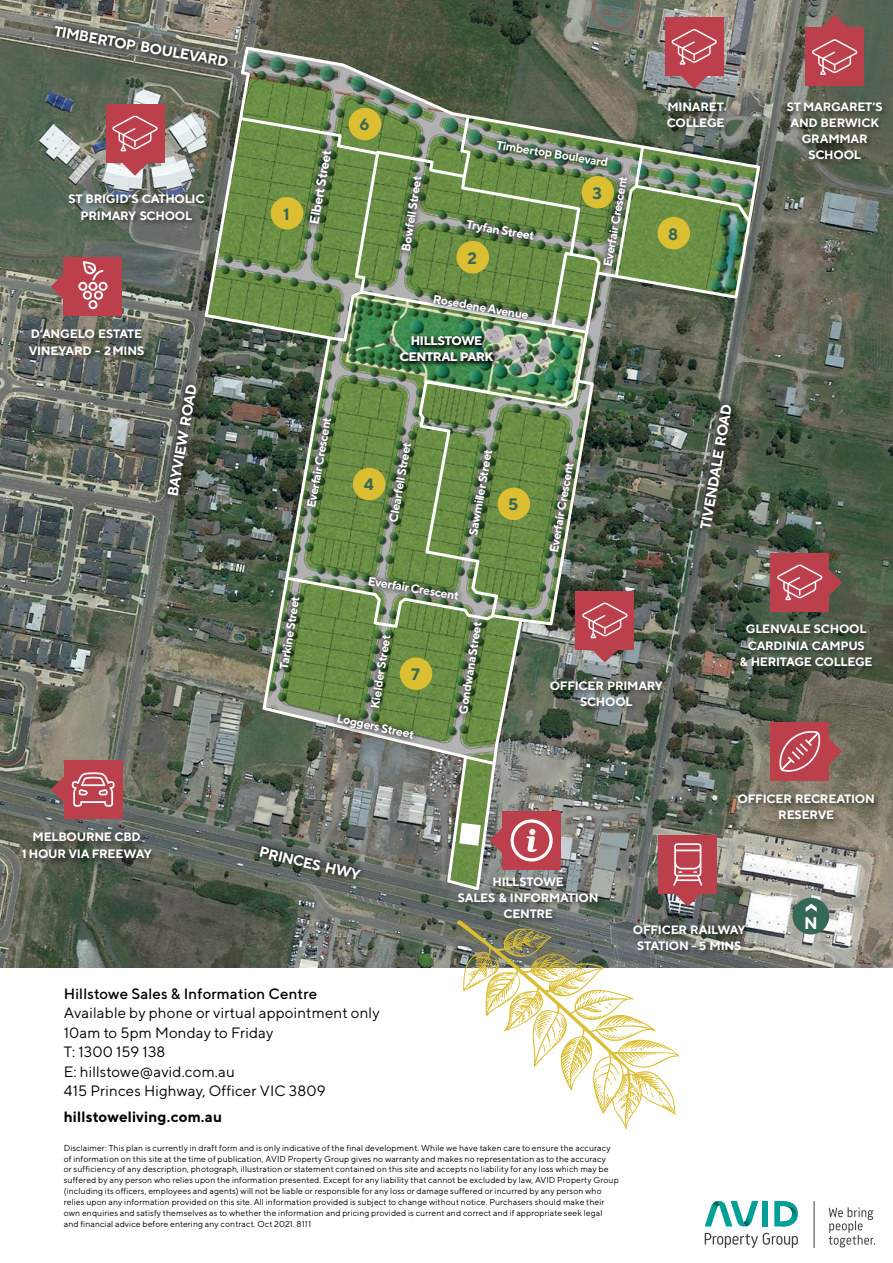
<style>
.page{position:relative;width:893px;height:1263px;background:#fff}
.page>*{position:absolute;margin:0;border:0;box-sizing:border-box;transform-origin:0 0}
.t1{font:700 16.8px "TT Norms";color:#fff}
.t2{font:700 16.5px "TT Norms";color:#356856}
.t3{font:15px/19.5px "TT Norms";letter-spacing:.01em;color:#000}
.t4{font:700 15px "TT Norms";letter-spacing:.01em;color:#000}
.t5{font:700 14.7px "TT Norms";color:#fff}
.t6{font:700 13.35px "TT Norms";color:#fff}
.t7{font:700 12.15px/16.2px "TT Norms";letter-spacing:-.02em;color:#fff;text-align:center}
.t8{font:700 12px "TT Norms";color:#fff}
.t9{font:8.7px/10.8px "TT Norms";letter-spacing:.01em;color:#000}
.s1{font-weight:500}
</style>
<div class="page">
<img style="left:0;top:0;width:893px;height:967px">
<div style="left:792px;top:898px;width:37px;height:36px;background:#356856;border-radius:50%"></div>
<svg style="left:806px;top:904px;width:11px;height:8px"></svg>
<svg style="left:49px;top:19px;width:185px;height:53px;background:#6d6e63"></svg>
<svg style="left:161px;top:378px;width:41px;height:124px;background:#535950"></svg>
<div style="left:67px;top:193px;width:144px;height:34px;background:#000;opacity:.45"></div>
<div style="left:106px;top:104px;width:58px;height:59px;background:#bc404c"></div>
<svg style="left:112px;top:115px;width:46px;height:61px"></svg>
<div style="left:665px;top:18px;width:58px;height:58px;background:#bc404c"></div>
<svg style="left:671px;top:29px;width:46px;height:16px"></svg>
<div style="left:27px;top:328px;width:123px;height:34px;background:#000;opacity:.45"></div>
<div style="left:64px;top:257px;width:58px;height:59px;background:#bc404c"></div>
<svg style="left:51px;top:261px;width:57px;height:48px"></svg>
<div style="left:20px;top:831px;width:138px;height:34px;background:#000;opacity:.45"></div>
<div style="left:64px;top:760px;width:59px;height:59px;background:#bc404c"></div>
<svg style="left:51px;top:772px;width:64px;height:35px"></svg>
<div style="left:632px;top:924px;width:120px;height:34px;background:#000;opacity:.45"></div>
<svg style="left:673px;top:892px;width:29px;height:15px"></svg>
<div style="left:739px;top:624px;width:139px;height:49px;background:#000;opacity:.45"></div>
<div style="left:770px;top:553px;width:59px;height:59px;background:#bc404c"></div>
<svg style="left:777px;top:564px;width:65px;height:36px"></svg>
<div style="left:785px;top:101px;width:103px;height:66px;background:#000;opacity:.45"></div>
<div style="left:805px;top:27px;width:59px;height:59px;background:#bc404c"></div>
<svg style="left:812px;top:15px;width:45px;height:60px"></svg>
<div style="left:737px;top:793px;width:143px;height:34px;background:#000;opacity:.45"></div>
<div style="left:770px;top:722px;width:59px;height:59px;background:#bc404c"></div>
<svg style="left:779px;top:731px;width:63px;height:41px"></svg>
<div style="left:456px;top:875px;width:148px;height:50px;background:#000;opacity:.45"></div>
<svg style="left:457px;top:920px;width:222px;height:209px"></svg>
<svg style="left:704px;top:1201px;width:171px;height:47px"></svg>
<hr style="left:814px;top:1201px;width:1px;height:47px;background:#414042">
<img style="left:203px;top:45px;width:559px;height:847px">
<img style="left:613px;top:144px;width:140px;height:134px">
<svg style="left:462px;top:753px;width:35px;height:14px"></svg>
<img style="left:238px;top:113px;width:364px;height:231px">
<img style="left:284px;top:377px;width:297px;height:253px">
<img style="left:300px;top:411px;width:38px;height:102px">
<img style="left:272px;top:590px;width:34px;height:86px">
<svg style="left:363px;top:629px;width:34px;height:78px;background:#5b7647"></svg>
<svg style="left:452px;top:616px;width:36px;height:104px;background:#5f7a49"></svg>
<img style="left:362px;top:569px;width:102px;height:37px">
<svg style="left:331px;top:707px;width:88px;height:38px;background:#748264"></svg>
<svg style="left:382px;top:436px;width:36px;height:92px;background:#5e7846"></svg>
<svg style="left:462px;top:444px;width:37px;height:98px;background:#5c7846"></svg>
<img style="left:542px;top:456px;width:38px;height:102px">
<svg style="left:302px;top:144px;width:36px;height:86px;background:#5c7746"></svg>
<svg style="left:395px;top:170px;width:33px;height:87px;background:#627a4f"></svg>
<img style="left:490px;top:134px;width:124px;height:39px">
<img style="left:427px;top:288px;width:107px;height:38px">
<svg style="left:460px;top:213px;width:80px;height:33px;background:#5f7846"></svg>
<img style="left:596px;top:171px;width:38px;height:102px">
<p class="t5" style="left:56px;top:22px;width:178px;rotate:10deg">TIMBERTOP BOULEVARD</p>
<p class="t7" style="left:68px;top:191px;width:138px">ST BRIGID’S CATHOLIC<br>PRIMARY SCHOOL</p>
<p class="t7" style="left:29px;top:326px;width:117px;text-align:left">D’ANGELO ESTATE<br>VINEYARD – 2 MINS</p>
<p class="t5" style="left:163px;top:494px;width:115px;rotate:-80deg">BAYVIEW ROAD</p>
<p class="t7" style="left:22px;top:829px;width:132px">MELBOURNE CBD<br>1 HOUR VIA FREEWAY</p>
<p class="t2" style="left:283px;top:204px;width:8px">1</p>
<p class="t6" style="left:305px;top:223px;width:77px;rotate:-80deg">Elbert Street</p>
<p class="t2" style="left:359px;top:114px;width:12px">6</p>
<p class="t8" style="left:398px;top:250px;width:77px;rotate:-81deg">Bowfell Street</p>
<p class="t8" style="left:498px;top:137px;width:115px;rotate:9deg">Timbertop Boulevard</p>
<p class="t8" style="left:468px;top:217px;width:71px;rotate:10deg">Tryfan Street</p>
<p class="t2" style="left:467px;top:247px;width:11px">2</p>
<p class="t8" style="left:435px;top:291px;width:98px;rotate:10deg">Rosedene Avenue</p>
<p class="t8" style="left:600px;top:265px;width:93px;rotate:-80deg">Everfair Crescent</p>
<p class="t2" style="left:593px;top:182px;width:11px">3</p>
<p class="t7" style="left:400px;top:332px;width:94px">HILLSTOWE<br>CENTRAL PARK</p>
<p class="t7" style="left:667px;top:98px;width:59px;text-align:left">MINARET<br>COLLEGE</p>
<p class="t2" style="left:668px;top:223px;width:12px">8</p>
<p class="t7" style="left:787px;top:98px;width:98px">ST MARGARET’S<br>AND BERWICK<br>GRAMMAR<br>SCHOOL</p>
<p class="t8" style="left:304px;top:506px;width:93px;rotate:-80deg">Everfair Crescent</p>
<p class="t2" style="left:364px;top:474px;width:12px">4</p>
<p class="t8" style="left:386px;top:520px;width:82px;rotate:-80deg">Clearfell Street</p>
<p class="t8" style="left:465px;top:534px;width:89px;rotate:-80deg">Sawmiller Street</p>
<p class="t8" style="left:276px;top:668px;width:76px;rotate:-81deg">Tarkine Street</p>
<p class="t8" style="left:370px;top:573px;width:93px;rotate:10deg">Everfair Crescent</p>
<p class="t8" style="left:367px;top:707px;width:76px;rotate:-81deg">Kielder Street</p>
<p class="t2" style="left:411px;top:664px;width:10px">7</p>
<p class="t8" style="left:339px;top:711px;width:80px;rotate:12deg">Loggers Street</p>
<p class="t8" style="left:455px;top:713px;width:95px;rotate:-81deg">Gondwana Street</p>
<p class="t2" style="left:508px;top:494px;width:12px">5</p>
<p class="t8" style="left:546px;top:551px;width:93px;rotate:-80deg">Everfair Crescent</p>
<p class="t7" style="left:550px;top:677px;width:115px">OFFICER PRIMARY<br>SCHOOL</p>
<p class="t5" style="left:696px;top:527px;width:128px;rotate:-80deg">TIVENDALE ROAD</p>
<p class="t7" style="left:746px;top:621px;width:122px">GLENVALE SCHOOL</p>
<p class="t7" style="left:748px;top:637px;width:119px">CARDINIA CAMPUS</p>
<p class="t7" style="left:740px;top:653px;width:134px">&amp; HERITAGE COLLEGE</p>
<p class="t5" style="left:262px;top:842px;width:105px;rotate:13deg">PRINCES HWY</p>
<p class="t7" style="left:492px;top:873px;width:73px">HILLSTOWE</p>
<p class="t7" style="left:458px;top:889px;width:142px">SALES &amp; INFORMATION<br>CENTRE</p>
<p class="t7" style="left:738px;top:791px;width:139px">OFFICER RECREATION<br>RESERVE</p>
<p class="t7" style="left:633px;top:922px;width:114px">OFFICER RAILWAY<br>STATION – 5 MINS</p>
<p class="t1" style="left:804px;top:912px;width:15px">N</p>
<p class="t3" style="left:64px;top:983px;width:317px"><span class="s1">Hillstowe Sales &amp; Information Centre<br></span>Available by phone or virtual appointment only</p>
<p class="t3" style="left:64px;top:1022px;width:211px">10am to 5pm Monday to Friday</p>
<p class="t3" style="left:64px;top:1042px;width:103px">T: 1300 159 138</p>
<p class="t3" style="left:64px;top:1061px;width:173px">E: hillstowe@avid.com.au</p>
<p class="t3" style="left:64px;top:1081px;width:263px">415 Princes Highway, Officer VIC 3809</p>
<p class="t4" style="left:64px;top:1107px;width:160px">hillstoweliving.com.au</p>
<p class="t9" style="left:64px;top:1142px;width:556px">Disclaimer: This plan is currently in draft form and is only indicative of the final development. While we have taken care to ensure the accuracy of information on this site at the time of publication, AVID Property Group gives no warranty and makes no representation as to the accuracy<br>or sufficiency of any description, photograph, illustration or statement contained on this site and accepts no liability for any loss which may be suffered by any person who relies upon the information presented. Except for any liability that cannot be excluded by law, AVID Property Group (including its officers, employees and agents) will not be liable or responsible for any loss or damage suffered or incurred by any person who relies upon any information provided on this site. All information provided is subject to change without notice. Purchasers should make their own enquiries and satisfy themselves as to whether the information and pricing provided is current and correct and if appropriate seek legal and financial advice before entering any contract. Oct 2021. 8111</p>
</div>
